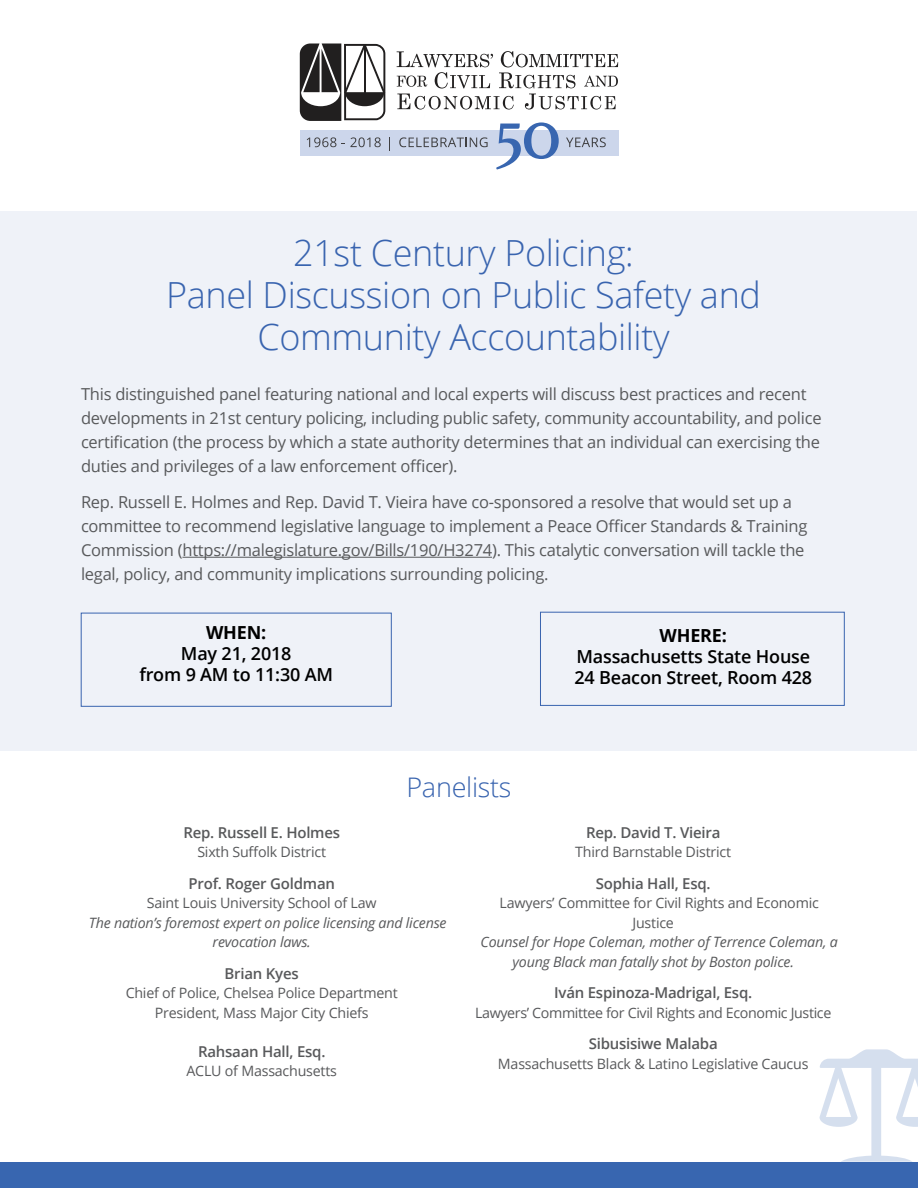
<style>
.page{position:relative;width:918px;height:1188px;background:#fff}
.page>*{position:absolute;margin:0;border:0;box-sizing:border-box;transform-origin:0 0}
.t1{font:300 36px/42px "Open Sans";letter-spacing:-.01em;color:#3964af;text-align:center}
.t2{font:300 27px "Open Sans";letter-spacing:-.01em;color:#3964af}
.t3{font:600 18px/21px "Open Sans";letter-spacing:-.01em;color:#000}
.t4{font:700 18px "Open Sans";letter-spacing:-.01em;color:#000}
.t5{font:16.5px/24px "Open Sans";letter-spacing:-.015em;color:#58595b}
.t6{font:600 15px "Open Sans";letter-spacing:-.015em;color:#58595b}
.t7{font:14.25px/19.5px "Open Sans";letter-spacing:-.015em;color:#58595b;text-align:center}
.t8{font:italic 14.25px/19.5px "Open Sans";letter-spacing:-.015em;color:#58595b}
</style>
<div class="page">
<div style="left:1px;top:211px;width:916px;height:540px;background:#eff2f8"></div>
<svg style="left:819px;top:1049px;width:99px;height:113px"></svg>
<div style="left:0;top:1162px;width:918px;height:26px;background:#3866b0"></div>
<div style="left:300px;top:130px;width:318px;height:26px;background:#ccd6eb"></div>
<svg style="left:300px;top:44px;width:85px;height:77px"></svg>
<svg style="left:397px;top:51px;width:221px;height:59px"></svg>
<svg style="left:496px;top:122px;width:63px;height:48px"></svg>
<svg style="left:399px;top:137px;width:89px;height:10px"></svg>
<svg style="left:566px;top:137px;width:40px;height:10px"></svg>
<svg style="left:307px;top:137px;width:29px;height:10px"></svg>
<svg style="left:342px;top:137px;width:39px;height:10px"></svg>
<svg style="left:389px;top:137px;width:1px;height:13px"></svg>
<hr style="left:182px;top:557px;width:310px;height:1px;background:#58595b">
<div style="left:540px;top:612px;width:304px;height:94px;border:1px solid #3964af"></div>
<h1 class="t1" style="left:166px;top:231px;width:596px">21st Century Policing:<br>Panel Discussion on Public Safety and<br>Community Accountability</h1>
<p class="t5" style="left:81px;top:382px;width:742px">This distinguished panel featuring national and local experts will discuss best practices and recent developments in 21st century policing, including public safety, community accountability, and police certification (the process by which a state authority determines that an individual can exercising the duties and privileges of a law enforcement officer).</p>
<p class="t5" style="left:81px;top:490px;width:728px">Rep. Russell E. Holmes and Rep. David T. Vieira have co-sponsored a resolve that would set up a committee to recommend legislative language to implement a Peace Officer Standards &amp; Training Commission (https://malegislature.gov/Bills/190/H3274). This catalytic conversation will tackle the legal, policy, and community implications surrounding policing.</p>
<p class="t4" style="left:206px;top:620px;width:62px">WHEN:</p>
<p class="t3" style="left:139px;top:643px;width:195px;text-align:center">May 21, 2018<br>from 9 AM to 11:30 AM</p>
<h2 class="t2" style="left:406px;top:768px;width:107px">Panelists</h2>
<p class="t4" style="left:660px;top:622px;width:69px">WHERE:</p>
<p class="t3" style="left:574px;top:645px;width:239px">Massachusetts State House<br>24 Beacon Street, Room 428</p>
<p class="t6" style="left:183px;top:822px;width:158px">Rep. Russell E. Holmes</p>
<p class="t7" style="left:197px;top:842px;width:130px">Sixth Suffolk District</p>
<p class="t6" style="left:188px;top:873px;width:148px">Prof. Roger Goldman</p>
<p class="t7" style="left:147px;top:893px;width:231px">Saint Louis University School of Law</p>
<p class="t8" style="left:213px;top:913px;width:236px;text-indent:-124px">The nation’s foremost expert on police licensing and license revocation laws.</p>
<p class="t6" style="left:225px;top:963px;width:76px">Brian Kyes</p>
<p class="t7" style="left:126px;top:983px;width:274px">Chief of Police, Chelsea Police Department<br>President, Mass Major City Chiefs</p>
<p class="t6" style="left:198px;top:1041px;width:129px">Rahsaan Hall, Esq.</p>
<p class="t7" style="left:186px;top:1061px;width:152px">ACLU of Massachusetts</p>
<p class="t6" style="left:586px;top:822px;width:136px">Rep. David T. Vieira</p>
<p class="t7" style="left:575px;top:842px;width:157px">Third Barnstable District</p>
<p class="t6" style="left:596px;top:873px;width:116px">Sophia Hall, Esq.</p>
<p class="t7" style="left:633px;top:893px;width:188px;text-align:left;text-indent:-133px">Lawyers’ Committee for Civil Rights and Economic<br>Justice</p>
<p class="t8" style="left:513px;top:932px;width:327px;text-indent:-32px">Counsel for Hope Coleman, mother of Terrence Coleman, a young Black man fatally shot by Boston police.</p>
<p class="t6" style="left:554px;top:983px;width:200px">Iván Espinoza-Madrigal, Esq.</p>
<p class="t7" style="left:475px;top:1003px;width:358px">Lawyers’ Committee for Civil Rights and Economic Justice</p>
<p class="t6" style="left:589px;top:1034px;width:130px">Sibusisiwe Malaba</p>
<p class="t7" style="left:498px;top:1054px;width:312px">Massachusetts Black &amp; Latino Legislative Caucus</p>
</div>
